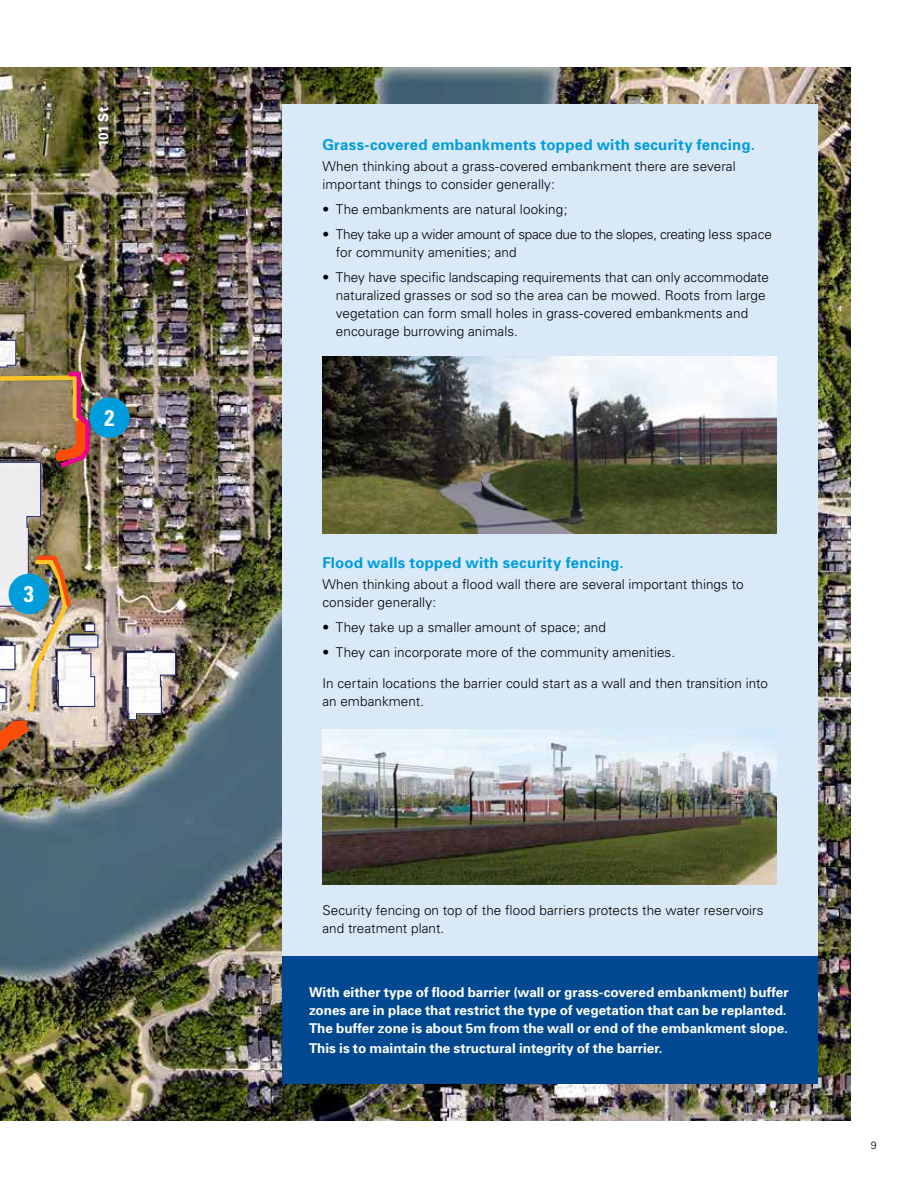
<style>
.page{position:relative;width:918px;height:1188px;background:#fff}
.page>*{position:absolute;margin:0;border:0;box-sizing:border-box;transform-origin:0 0}
.t1{font:700 condensed 22.5px "Univers";color:#fff}
.t2{font:700 15px "Univers";letter-spacing:.015em;color:#009ddc}
.t3{font:300 13.5px/18px "Univers";letter-spacing:.005em;color:#000}
.t4{font:700 13.5px/18px "Univers";letter-spacing:-.005em;color:#fff}
.t5{font:300 13.5px/18px "Univers";letter-spacing:-.02em;color:#000}
.t6{font:300 10.5px "Univers";color:#000}
</style>
<div class="page">
<img style="left:0;top:68px;width:850px;height:1052px">
<div style="left:69px;top:635px;width:29px;height:13px;border:1px solid #272a67"></div>
<svg style="left:126px;top:650px;width:50px;height:71px"></svg>
<div style="left:91px;top:100px;width:25px;height:53px;background:#000;opacity:.75"></div>
<div style="left:89px;top:397px;width:41px;height:41px;background:#009ddc;border-radius:50%"></div>
<div style="left:282px;top:104px;width:535px;height:853px;background:#dae9f8"></div>
<img style="left:322px;top:356px;width:455px;height:177px">
<img style="left:322px;top:729px;width:455px;height:155px">
<div style="left:282px;top:957px;width:535px;height:127px;background:#004990"></div>
<img style="left:0;top:339px;width:96px;height:419px">
<p class="t4" style="left:94px;top:147px;width:42px;rotate:-90deg">101 St</p>
<h1 class="t1" style="left:24px;top:580px;width:11px">3</h1>
<h1 class="t1" style="left:104px;top:404px;width:11px">2</h1>
<p class="t2" style="left:322px;top:135px;width:434px">Grass-covered embankments topped with security fencing.</p>
<p class="t3" style="left:322px;top:158px;width:415px">When thinking about a grass-covered embankment there are several important things to consider generally:</p>
<p class="t3" style="left:322px;top:200px;width:247px">• The embankments are natural looking;</p>
<p class="t5" style="left:336px;top:225px;width:438px;text-indent:-14px">• They take up a wider amount of space due to the slopes, creating less space for community amenities; and</p>
<p class="t3" style="left:336px;top:268px;width:435px;text-indent:-14px">• They have specific landscaping requirements that can only accommodate naturalized grasses or sod so the area can be mowed. Roots from large vegetation can form small holes in grass-covered embankments and encourage burrowing animals.</p>
<p class="t2" style="left:322px;top:553px;width:303px">Flood walls topped with security fencing.</p>
<p class="t3" style="left:322px;top:575px;width:423px">When thinking about a flood wall there are several important things to consider generally:</p>
<p class="t3" style="left:322px;top:618px;width:285px">• They take up a smaller amount of space; and</p>
<p class="t3" style="left:322px;top:643px;width:354px">• They can incorporate more of the community amenities.</p>
<p class="t3" style="left:322px;top:674px;width:447px">In certain locations the barrier could start as a wall and then transition into an embankment.</p>
<p class="t3" style="left:322px;top:901px;width:443px">Security fencing on top of the flood barriers protects the water reservoirs and treatment plant.</p>
<p class="t4" style="left:309px;top:983px;width:481px">With either type of flood barrier (wall or grass-covered embankment) buffer zones are in place that restrict the type of vegetation that can be replanted.<br>The buffer zone is about 5m from the wall or end of the embankment slope.</p>
<p class="t4" style="left:309px;top:1039px;width:355px">This is to maintain the structural integrity of the barrier.</p>
<p class="t6" style="left:871px;top:1139px;width:7px">9</p>
</div>
